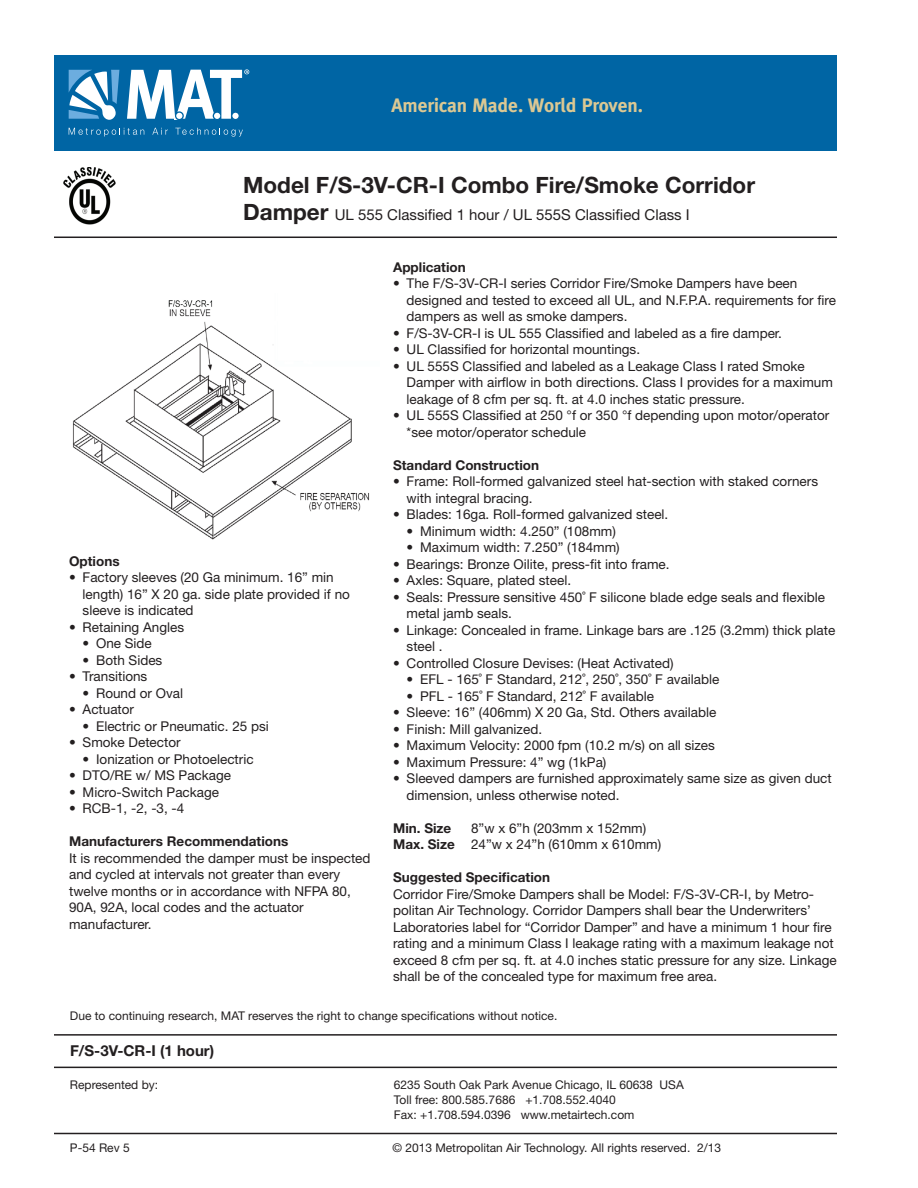
<style>
.page{position:relative;width:918px;height:1188px;background:#fff}
.page>*{position:absolute;margin:0;border:0;box-sizing:border-box;transform-origin:0 0}
.t1{font:700 22.5px "Helvetica Neue";color:#231f20}
.t2{font:700 19.5px "Meta";color:#dbc893}
.t3{font:15px "Helvetica Neue";color:#231f20}
.t4{font:700 15px "Helvetica Neue";color:#231f20}
.t5{font:13.5px/16.5px "Helvetica Neue";color:#231f20}
.t6{font:700 13.5px "Helvetica Neue";color:#231f20}
.t7{font:12px/15px "Helvetica Neue";color:#231f20}
.s1{font-weight:700;font-size:22.5px}
.s2{font-weight:700}
</style>
<div class="page">
<div style="left:55px;top:55px;width:782px;height:96px;background:#0065a4"></div>
<img style="left:63px;top:167px;width:53px;height:58px">
<hr style="left:54px;top:1133px;width:783px;height:1px;background:#231f20">
<hr style="left:54px;top:1067px;width:783px;height:1px;background:#231f20">
<hr style="left:54px;top:237px;width:783px;height:1px;background:#231f20">
<hr style="left:54px;top:1034px;width:783px;height:2px;background:#231f20">
<svg style="left:69px;top:128px;width:75px;height:9px"></svg>
<svg style="left:152px;top:128px;width:16px;height:7px"></svg>
<svg style="left:175px;top:128px;width:68px;height:9px"></svg>
<svg style="left:69px;top:70px;width:50px;height:50px"></svg>
<svg style="left:127px;top:69px;width:122px;height:51px"></svg>
<div style="left:232px;top:112px;width:7px;height:8px;background:#fff;border-radius:50%"></div>
<div style="left:231px;top:111px;width:9px;height:9px;border:1px solid #0065a4;border-radius:50%"></div>
<img style="left:72px;top:300px;width:298px;height:240px">
<h2 class="t2" style="left:392px;top:94px;width:253px">American Made. World Proven.</h2>
<h1 class="t1" style="left:243px;top:171px;width:514px">Model F/S-3V-CR-I Combo Fire/Smoke Corridor</h1>
<p class="t3" style="left:243px;top:205px;width:448px"><span class="s1">Damper</span> UL 555 Classified 1 hour / UL 555S Classified Class I</p>
<p class="t6" style="left:69px;top:553px;width:52px">Options</p>
<p class="t5" style="left:83px;top:569px;width:269px;text-indent:-14px">• Factory sleeves (20 Ga minimum. 16” min length) 16” X 20 ga. side plate provided if no sleeve is indicated</p>
<p class="t5" style="left:69px;top:619px;width:117px">• Retaining Angles</p>
<p class="t5" style="left:83px;top:635px;width:71px">• One Side</p>
<p class="t5" style="left:83px;top:652px;width:81px">• Both Sides</p>
<p class="t5" style="left:69px;top:668px;width:80px">• Transitions</p>
<p class="t5" style="left:83px;top:685px;width:102px">• Round or Oval</p>
<p class="t5" style="left:69px;top:701px;width:67px">• Actuator</p>
<p class="t5" style="left:83px;top:718px;width:188px">• Electric or Pneumatic. 25 psi</p>
<p class="t5" style="left:69px;top:734px;width:113px">• Smoke Detector</p>
<p class="t5" style="left:83px;top:751px;width:172px">• Ionization or Photoelectric</p>
<p class="t5" style="left:69px;top:767px;width:163px">• DTO/RE w/ MS Package</p>
<p class="t5" style="left:69px;top:784px;width:151px">• Micro-Switch Package</p>
<p class="t5" style="left:69px;top:800px;width:117px">• RCB-1, -2, -3, -4</p>
<p class="t6" style="left:69px;top:833px;width:221px">Manufacturers Recommendations</p>
<p class="t5" style="left:69px;top:849px;width:303px">It is recommended the damper must be inspected and cycled at intervals not greater than every twelve months or in accordance with NFPA 80, 90A, 92A, local codes and the actuator manufacturer.</p>
<p class="t6" style="left:393px;top:259px;width:74px">Application</p>
<p class="t5" style="left:407px;top:275px;width:431px;text-indent:-14px">• The F/S-3V-CR-I series Corridor Fire/Smoke Dampers have been designed and tested to exceed all UL, and N.F.P.A. requirements for fire dampers as well as smoke dampers.</p>
<p class="t5" style="left:393px;top:324px;width:390px">• F/S-3V-CR-I is UL 555 Classified and labeled as a fire damper.</p>
<p class="t5" style="left:393px;top:341px;width:249px">• UL Classified for horizontal mountings.</p>
<p class="t5" style="left:407px;top:357px;width:428px;text-indent:-14px">• UL 555S Classified and labeled as a Leakage Class I rated Smoke<br>Damper with airflow in both directions. Class I provides for a maximum leakage of 8 cfm per sq. ft. at 4.0 inches static pressure.</p>
<p class="t5" style="left:407px;top:407px;width:424px;text-indent:-14px">• UL 555S Classified at 250 °f or 350 °f depending upon motor/operator *see motor/operator schedule</p>
<p class="t6" style="left:393px;top:457px;width:148px">Standard Construction</p>
<p class="t5" style="left:407px;top:473px;width:413px;text-indent:-14px">• Frame: Roll-formed galvanized steel hat-section with staked corners with integral bracing.</p>
<p class="t5" style="left:393px;top:506px;width:277px">• Blades: 16ga. Roll-formed galvanized steel.</p>
<p class="t5" style="left:407px;top:522px;width:211px">• Minimum width: 4.250” (108mm)</p>
<p class="t5" style="left:407px;top:539px;width:215px">• Maximum width: 7.250” (184mm)</p>
<p class="t5" style="left:393px;top:555px;width:278px">• Bearings: Bronze Oilite, press-fit into frame.</p>
<p class="t5" style="left:393px;top:572px;width:180px">• Axles: Square, plated steel.</p>
<p class="t5" style="left:407px;top:588px;width:420px;text-indent:-14px">• Seals: Pressure sensitive 450˚ F silicone blade edge seals and flexible metal jamb seals.</p>
<p class="t5" style="left:407px;top:621px;width:430px;text-indent:-14px">• Linkage: Concealed in frame. Linkage bars are .125 (3.2mm) thick plate steel .</p>
<p class="t5" style="left:393px;top:654px;width:282px">• Controlled Closure Devises: (Heat Activated)</p>
<p class="t5" style="left:407px;top:671px;width:314px">• EFL - 165˚ F Standard, 212˚, 250˚, 350˚ F available</p>
<p class="t5" style="left:407px;top:687px;width:249px">• PFL - 165˚ F Standard, 212˚ F available</p>
<p class="t5" style="left:393px;top:704px;width:325px">• Sleeve: 16” (406mm) X 20 Ga, Std. Others available</p>
<p class="t5" style="left:393px;top:720px;width:150px">• Finish: Mill galvanized.</p>
<p class="t5" style="left:393px;top:737px;width:323px">• Maximum Velocity: 2000 fpm (10.2 m/s) on all sizes</p>
<p class="t5" style="left:393px;top:753px;width:215px">• Maximum Pressure: 4” wg (1kPa)</p>
<p class="t5" style="left:407px;top:770px;width:427px;text-indent:-14px">• Sleeved dampers are furnished approximately same size as given duct dimension, unless otherwise noted.</p>
<p class="t6" style="left:393px;top:819px;width:60px">Min. Size</p>
<p class="t5" style="left:393px;top:819px;width:270px;text-indent:78px">8”w x 6”h (203mm x 152mm)<br><span class="s2">Max. Size</span> 24”w x 24”h (610mm x 610mm)</p>
<p class="t6" style="left:393px;top:869px;width:158px">Suggested Specification</p>
<p class="t5" style="left:393px;top:885px;width:445px">Corridor Fire/Smoke Dampers shall be Model: F/S-3V-CR-I, by Metro&shy;politan Air Technology. Corridor Dampers shall bear the Underwriters’ Laboratories label for “Corridor Damper” and have a minimum 1 hour fire rating and a minimum Class I leakage rating with a maximum leakage not exceed 8 cfm per sq. ft. at 4.0 inches static pressure for any size. Linkage shall be of the concealed type for maximum free area.</p>
<p class="t7" style="left:70px;top:1008px;width:489px">Due to continuing research, MAT reserves the right to change specifications without notice.</p>
<p class="t4" style="left:70px;top:1041px;width:146px">F/S-3V-CR-I (1 hour)</p>
<p class="t7" style="left:70px;top:1077px;width:90px">Represented by:</p>
<p class="t7" style="left:394px;top:1077px;width:291px">6235 South Oak Park Avenue Chicago, IL 60638 USA<br>Toll free: 800.585.7686 +1.708.552.4040<br>Fax: +1.708.594.0396 www.metairtech.com</p>
<p class="t7" style="left:70px;top:1140px;width:61px">P-54 Rev 5</p>
<p class="t7" style="left:392px;top:1140px;width:330px">© 2013 Metropolitan Air Technology. All rights reserved. 2/13</p>
</div>
